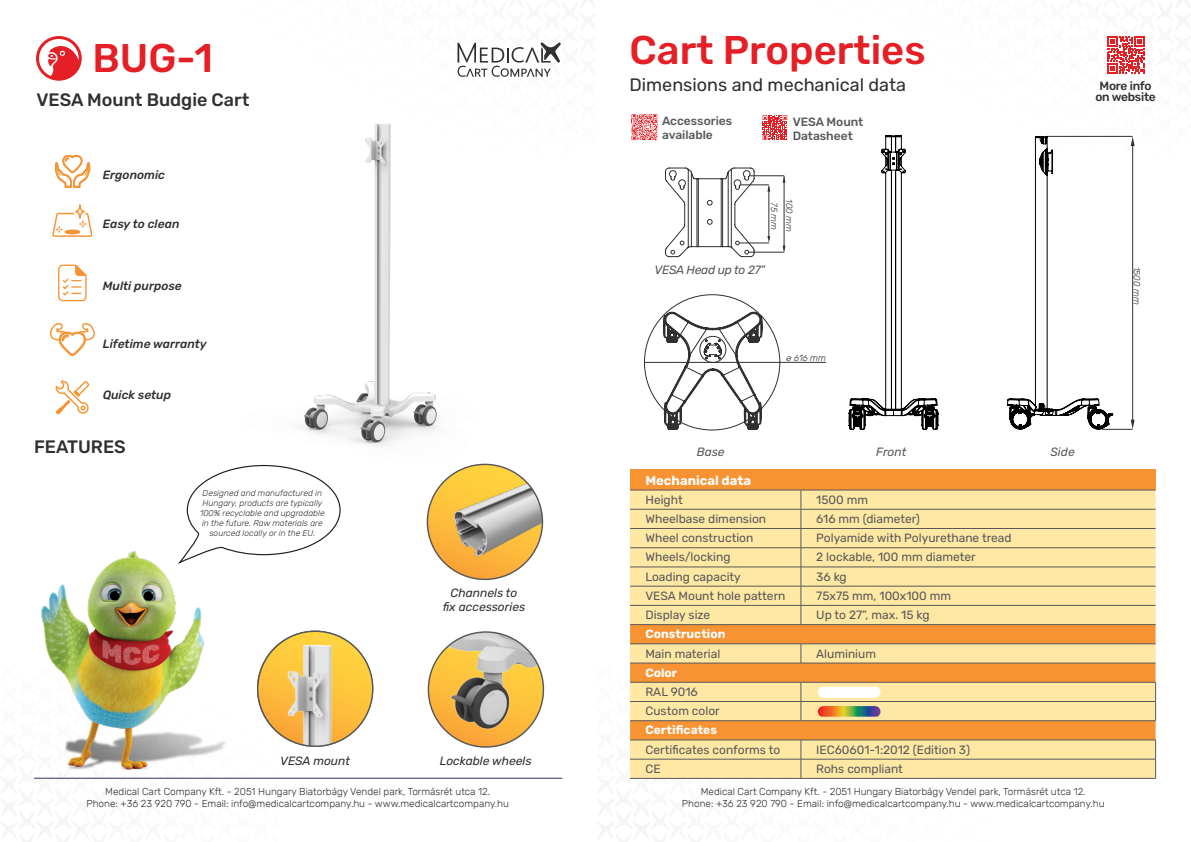
<style>
.page{position:relative;width:1191px;height:842px;background:#fff}
.page>*{position:absolute;margin:0;border:0;box-sizing:border-box;transform-origin:0 0}
.t1{font:500 40px "Rubik";color:#e41f25}
.t2{font:18px "Rubik";color:#312f30}
.t3{font:500 18px "Rubik";color:#312f30}
.t4{font:700 13px "Rubik";color:#fff}
.Paragraph_Style_4{font:12px "Rubik";color:#57585a}
.t5{font:italic 500 12px "Rubik";color:#312f30}
.t6{font:italic 12px "Rubik";color:#312f30}
.t7{font:500 12px/14.4px "Rubik";color:#57585a}
.Paragraph_Style_4-2{font:700 12px "Rubik";color:#fff}
.t8{font:italic 12px "Rubik";letter-spacing:-.015em;color:#57585a}
.t9{font:500 12px "Rubik";letter-spacing:-.02em;color:#312f30}
.t10{font:300 10px "Rubik";color:#312f30}
.t11{font:italic 300 9px "Rubik";color:#312f30}
.t12{font:italic 300 8.5px/10.2px "Rubik";color:#312f30;text-align:center}
</style>
<div class="page">
<hr style="left:34px;top:778px;width:528px;height:1px;background:#342f5e">
<svg style="left:1130px;top:137px;width:4px;height:9px"></svg>
<svg style="left:1130px;top:420px;width:4px;height:9px"></svg>
<hr style="left:1132px;top:145px;width:1px;height:275px;background:#312f30">
<hr style="left:645px;top:362px;width:180px;height:1px;background:#312f30">
<img style="left:299px;top:123px;width:245px;height:403px">
<svg style="left:663px;top:312px;width:99px;height:118px"></svg>
<svg style="left:186px;top:464px;width:155px;height:92px"></svg>
<img style="left:258px;top:631px;width:115px;height:115px;border-radius:57px">
<img style="left:427px;top:464px;width:115px;height:115px;border-radius:57px">
<img style="left:428px;top:632px;width:115px;height:115px;border-radius:57px">
<img style="left:41px;top:535px;width:189px;height:235px">
<svg style="left:144px;top:663px;width:127px;height:18px"></svg>
<svg style="left:49px;top:323px;width:46px;height:33px"></svg>
<svg style="left:55px;top:380px;width:35px;height:35px"></svg>
<svg style="left:55px;top:155px;width:35px;height:32px"></svg>
<svg style="left:52px;top:204px;width:41px;height:33px"></svg>
<svg style="left:58px;top:264px;width:29px;height:38px"></svg>
<hr style="left:1046px;top:136px;width:86px;height:1px;background:#312f30">
<hr style="left:1102px;top:429px;width:30px;height:1px;background:#312f30">
<svg style="left:848px;top:135px;width:90px;height:295px"></svg>
<svg style="left:1007px;top:136px;width:106px;height:294px"></svg>
<svg style="left:1107px;top:36px;width:37px;height:38px"></svg>
<svg style="left:762px;top:115px;width:25px;height:25px"></svg>
<hr style="left:784px;top:176px;width:1px;height:74px;background:#312f30">
<hr style="left:748px;top:252px;width:36px;height:1px;background:#312f30">
<hr style="left:749px;top:176px;width:35px;height:1px;background:#312f30">
<svg style="left:665px;top:167px;width:105px;height:90px"></svg>
<div style="left:630px;top:470px;width:525px;height:20px;background:#f79332"></div>
<div style="left:630px;top:491px;width:525px;height:133px;background:#ffe8a3"></div>
<svg style="left:630px;top:625px;width:525px;height:115px;background:#f7b968"></svg>
<hr style="left:630px;top:490px;width:171px;height:1px;background:#57585a">
<hr style="left:801px;top:490px;width:354px;height:1px;background:#57585a">
<hr style="left:630px;top:509px;width:171px;height:1px;background:#57585a">
<hr style="left:801px;top:509px;width:354px;height:1px;background:#57585a">
<hr style="left:630px;top:528px;width:171px;height:1px;background:#57585a">
<hr style="left:801px;top:528px;width:354px;height:1px;background:#57585a">
<hr style="left:630px;top:547px;width:171px;height:1px;background:#57585a">
<hr style="left:801px;top:547px;width:354px;height:1px;background:#57585a">
<hr style="left:630px;top:567px;width:171px;height:1px;background:#57585a">
<hr style="left:801px;top:567px;width:354px;height:1px;background:#57585a">
<hr style="left:630px;top:586px;width:171px;height:1px;background:#57585a">
<hr style="left:801px;top:586px;width:354px;height:1px;background:#57585a">
<hr style="left:630px;top:605px;width:171px;height:1px;background:#57585a">
<hr style="left:801px;top:605px;width:354px;height:1px;background:#57585a">
<svg style="left:800px;top:490px;width:1px;height:134px"></svg>
<hr style="left:630px;top:624px;width:171px;height:1px;background:#57585a">
<hr style="left:801px;top:624px;width:354px;height:1px;background:#57585a">
<hr style="left:630px;top:644px;width:171px;height:1px;background:#57585a">
<hr style="left:801px;top:644px;width:354px;height:1px;background:#57585a">
<svg style="left:800px;top:644px;width:1px;height:19px"></svg>
<hr style="left:630px;top:663px;width:171px;height:1px;background:#57585a">
<hr style="left:801px;top:663px;width:354px;height:1px;background:#57585a">
<hr style="left:630px;top:682px;width:171px;height:1px;background:#57585a">
<hr style="left:801px;top:682px;width:354px;height:1px;background:#57585a">
<svg style="left:800px;top:682px;width:1px;height:38px"></svg>
<svg style="left:1155px;top:682px;width:1px;height:38px"></svg>
<hr style="left:630px;top:701px;width:171px;height:1px;background:#57585a">
<hr style="left:801px;top:701px;width:354px;height:1px;background:#57585a">
<hr style="left:630px;top:720px;width:171px;height:1px;background:#57585a">
<hr style="left:801px;top:720px;width:354px;height:1px;background:#57585a">
<svg style="left:630px;top:740px;width:526px;height:38px;background:#fae4a0"></svg>
<hr style="left:630px;top:759px;width:171px;height:1px;background:#57585a">
<hr style="left:801px;top:759px;width:354px;height:1px;background:#57585a">
<hr style="left:630px;top:778px;width:171px;height:1px;background:#57585a">
<hr style="left:801px;top:778px;width:354px;height:1px;background:#57585a">
<div style="left:818px;top:687px;width:62px;height:11px;background:#fff;border-radius:6px"></div>
<svg style="left:818px;top:700px;width:62px;height:17px"></svg>
<svg style="left:457px;top:42px;width:104px;height:35px"></svg>
<svg style="left:36px;top:36px;width:46px;height:45px"></svg>
<svg style="left:631px;top:114px;width:26px;height:26px"></svg>
<p class="t1" style="left:92px;top:35px;width:122px">BUG-1</p>
<p class="t3" style="left:36px;top:90px;width:214px">VESA Mount Budgie Cart</p>
<p class="t5" style="left:103px;top:168px;width:64px">Ergonomic</p>
<p class="t5" style="left:103px;top:217px;width:78px">Easy to clean</p>
<p class="t5" style="left:103px;top:279px;width:80px">Multi purpose</p>
<p class="t5" style="left:103px;top:337px;width:105px">Lifetime warranty</p>
<p class="t5" style="left:103px;top:388px;width:70px">Quick setup</p>
<p class="t3" style="left:34px;top:437px;width:93px">FEATURES</p>
<p class="t12" style="left:200px;top:488px;width:126px">Designed and manufactured in<br>Hungary, products are typically<br>100% recyclable and upgradable in the future. Raw materials are sourced locally or in the EU.</p>
<p class="t6" style="left:450px;top:586px;width:68px">Channels to</p>
<p class="t6" style="left:443px;top:601px;width:84px">fix accessories</p>
<p class="t6" style="left:280px;top:754px;width:71px">VESA mount</p>
<p class="t6" style="left:440px;top:754px;width:93px">Lockable wheels</p>
<p class="t10" style="left:105px;top:786px;width:386px">Medical Cart Company Kft. - 2051 Hungary Biatorbágy Vendel park, Tormásrét utca 12.</p>
<p class="t10" style="left:86px;top:798px;width:424px">Phone: +36 23 920 790 - Email: info@medicalcartcompany.hu - www.medicalcartcompany.hu</p>
<p class="t1" style="left:629px;top:27px;width:298px">Cart Properties</p>
<p class="t2" style="left:629px;top:75px;width:278px">Dimensions and mechanical data</p>
<p class="t7" style="left:662px;top:114px;width:72px">Accessories available</p>
<p class="t7" style="left:792px;top:114px;width:72px">VESA Mount</p>
<p class="t7" style="left:792px;top:129px;width:62px">Datasheet</p>
<p class="t11" style="left:779px;top:202px;width:29px;rotate:90deg">75 mm</p>
<p class="t11" style="left:794px;top:199px;width:34px;rotate:90deg">100 mm</p>
<p class="t8" style="left:654px;top:264px;width:112px">VESA Head up to 27”</p>
<p class="t11" style="left:786px;top:353px;width:41px">ø 616 mm</p>
<p class="t9" style="left:1099px;top:79px;width:54px">More info</p>
<p class="t9" style="left:1095px;top:90px;width:62px">on website</p>
<p class="t11" style="left:1142px;top:267px;width:39px;rotate:90deg">1500 mm</p>
<p class="t8" style="left:697px;top:445px;width:29px">Base</p>
<p class="t8" style="left:876px;top:445px;width:31px">Front</p>
<p class="t8" style="left:1050px;top:445px;width:26px">Side</p>
<p class="t4" style="left:645px;top:472px;width:107px">Mechanical data</p>
<p class="Paragraph_Style_4" style="left:645px;top:493px;width:39px">Height</p>
<p class="Paragraph_Style_4" style="left:816px;top:493px;width:53px">1500 mm</p>
<p class="Paragraph_Style_4" style="left:645px;top:512px;width:122px">Wheelbase dimension</p>
<p class="Paragraph_Style_4" style="left:816px;top:512px;width:105px">616 mm (diameter)</p>
<p class="Paragraph_Style_4" style="left:645px;top:531px;width:109px">Wheel construction</p>
<p class="Paragraph_Style_4" style="left:816px;top:531px;width:197px">Polyamide with Polyurethane tread</p>
<p class="Paragraph_Style_4" style="left:645px;top:550px;width:87px">Wheels/locking</p>
<p class="Paragraph_Style_4" style="left:816px;top:550px;width:161px">2 lockable, 100 mm diameter</p>
<p class="Paragraph_Style_4" style="left:645px;top:570px;width:97px">Loading capacity</p>
<p class="Paragraph_Style_4" style="left:816px;top:570px;width:32px">36 kg</p>
<p class="Paragraph_Style_4" style="left:645px;top:589px;width:142px">VESA Mount hole pattern</p>
<p class="Paragraph_Style_4" style="left:816px;top:589px;width:136px">75x75 mm, 100x100 mm</p>
<p class="Paragraph_Style_4" style="left:645px;top:608px;width:66px">Display size</p>
<p class="Paragraph_Style_4" style="left:816px;top:608px;width:115px">Up to 27”, max. 15 kg</p>
<p class="Paragraph_Style_4-2" style="left:645px;top:627px;width:81px">Construction</p>
<p class="Paragraph_Style_4" style="left:645px;top:647px;width:76px">Main material</p>
<p class="Paragraph_Style_4" style="left:816px;top:647px;width:61px">Aluminium</p>
<p class="Paragraph_Style_4-2" style="left:645px;top:666px;width:33px">Color</p>
<p class="Paragraph_Style_4" style="left:645px;top:685px;width:54px">RAL 9016</p>
<p class="Paragraph_Style_4" style="left:645px;top:704px;width:76px">Custom color</p>
<p class="Paragraph_Style_4-2" style="left:645px;top:723px;width:73px">Certificates</p>
<p class="Paragraph_Style_4" style="left:645px;top:743px;width:136px">Certificates conforms to</p>
<p class="Paragraph_Style_4" style="left:816px;top:743px;width:155px">IEC60601-1:2012 (Edition 3)</p>
<p class="Paragraph_Style_4" style="left:645px;top:762px;width:17px">CE</p>
<p class="Paragraph_Style_4" style="left:816px;top:762px;width:88px">Rohs compliant</p>
<p class="t10" style="left:701px;top:786px;width:386px">Medical Cart Company Kft. - 2051 Hungary Biatorbágy Vendel park, Tormásrét utca 12.</p>
<p class="t10" style="left:682px;top:798px;width:424px">Phone: +36 23 920 790 - Email: info@medicalcartcompany.hu - www.medicalcartcompany.hu</p>
</div>
